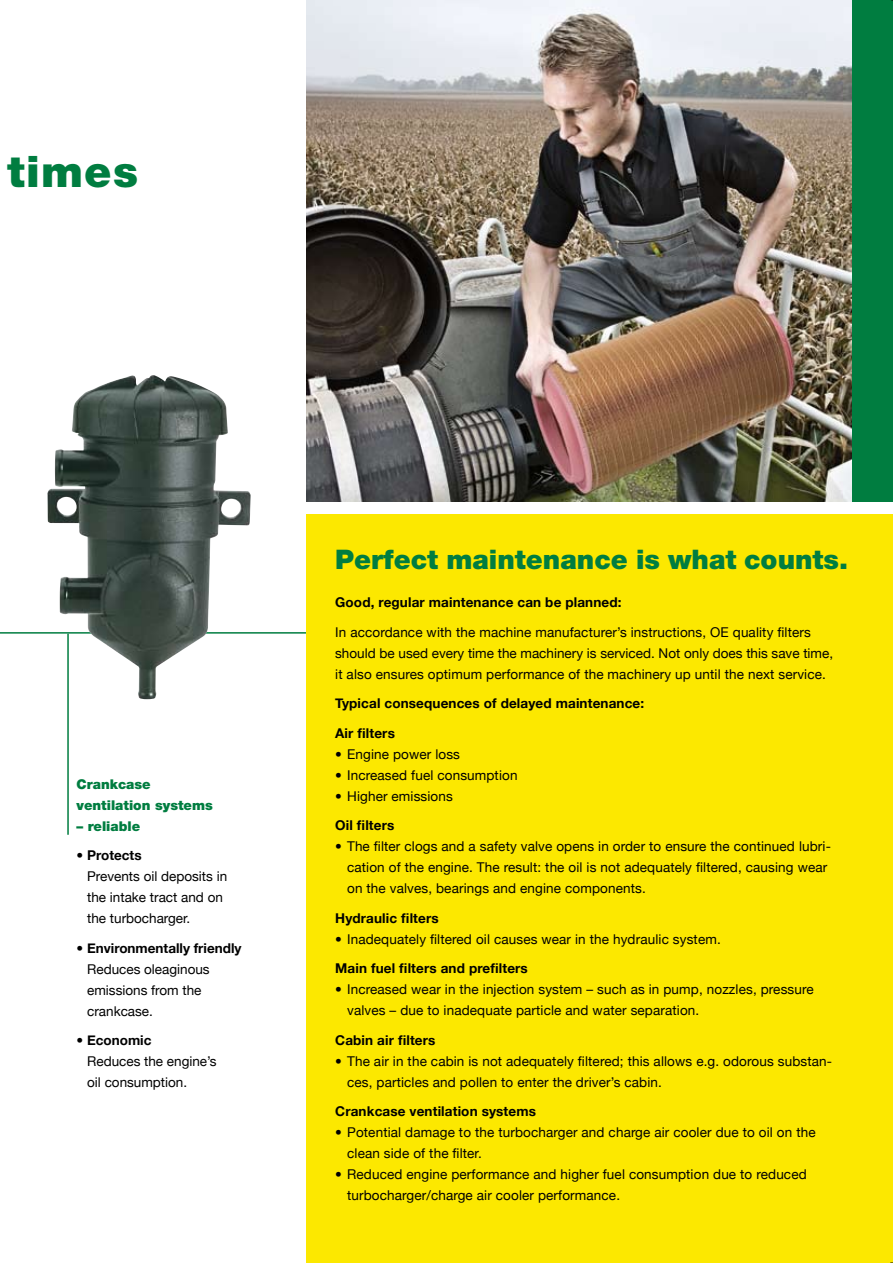
<style>
.page{position:relative;width:893px;height:1263px;background:#fff}
.page>*{position:absolute;margin:0;border:0;box-sizing:border-box;transform-origin:0 0}
.t1{font:900 43.5px "Helvetica Neue";letter-spacing:.03em;color:#007d40}
.t2{font:900 27px "Helvetica Neue";color:#007d40}
.t3{font:13.5px/21px "Helvetica Neue";letter-spacing:.01em;color:#000}
.t4{font:700 13.5px/29.5px "Helvetica Neue";letter-spacing:.01em;color:#000}
.t5{font:900 13.5px/21px "Helvetica Neue";color:#007d40}
</style>
<div class="page">
<hr style="left:0;top:632px;width:315px;height:2px;background:#007d40">
<div style="left:306px;top:514px;width:587px;height:749px;background:#fce800"></div>
<img style="left:306px;top:0;width:547px;height:502px">
<hr style="left:67px;top:634px;width:2px;height:201px;background:#007d40">
<div style="left:853px;top:0;width:40px;height:502px;background:#007d40"></div>
<img style="left:47px;top:375px;width:204px;height:324px">
<h1 class="t1" style="left:7px;top:145px;width:132px">times</h1>
<p class="t5" style="left:77px;top:773px;width:138px">Crankcase ventilation systems</p>
<p class="t5" style="left:77px;top:815px;width:65px">– reliable</p>
<p class="t4" style="left:77px;top:840px;width:67px">• Protects</p>
<p class="t3" style="left:87px;top:866px;width:142px">Prevents oil deposits in the intake tract and on the turbocharger.</p>
<p class="t4" style="left:77px;top:933px;width:166px">• Environmentally friendly</p>
<p class="t3" style="left:87px;top:958px;width:124px">Reduces oleaginous emissions from the crankcase.</p>
<p class="t4" style="left:77px;top:1025px;width:76px">• Economic</p>
<p class="t3" style="left:87px;top:1051px;width:131px">Reduces the engine’s oil consumption.</p>
<h2 class="t2" style="left:335px;top:544px;width:514px">Perfect maintenance is what counts.</h2>
<p class="t4" style="left:335px;top:587px;width:288px">Good, regular maintenance can be planned:</p>
<p class="t3" style="left:335px;top:621px;width:499px">In accordance with the machine manufacturer’s instructions, OE quality filters should be used every time the machinery is serviced. Not only does this save time, it also ensures optimum performance of the machinery up until the next service.</p>
<p class="t4" style="left:335px;top:688px;width:311px">Typical consequences of delayed maintenance:<br>Air filters</p>
<p class="t3" style="left:335px;top:743px;width:126px">• Engine power loss</p>
<p class="t3" style="left:335px;top:764px;width:184px">• Increased fuel consumption</p>
<p class="t3" style="left:335px;top:785px;width:119px">• Higher emissions</p>
<p class="t4" style="left:335px;top:810px;width:61px">Oil filters</p>
<p class="t3" style="left:347px;top:836px;width:485px;text-indent:-12px">• The filter clogs and a safety valve opens in order to ensure the continued lubri&shy;cation of the engine. The result: the oil is not adequately filtered, causing wear on the valves, bearings and engine components.</p>
<p class="t4" style="left:335px;top:903px;width:105px">Hydraulic filters</p>
<p class="t3" style="left:335px;top:928px;width:387px">• Inadequately filtered oil causes wear in the hydraulic system.</p>
<p class="t4" style="left:335px;top:953px;width:194px">Main fuel filters and prefilters</p>
<p class="t3" style="left:347px;top:979px;width:468px;text-indent:-12px">• Increased wear in the injection system – such as in pump, nozzles, pressure valves – due to inadequate particle and water separation.</p>
<p class="t4" style="left:335px;top:1025px;width:102px">Cabin air filters</p>
<p class="t3" style="left:347px;top:1050px;width:486px;text-indent:-12px">• The air in the cabin is not adequately filtered; this allows e.g. odorous substan&shy;ces, particles and pollen to enter the driver’s cabin.</p>
<p class="t4" style="left:335px;top:1096px;width:202px">Crankcase ventilation systems</p>
<p class="t3" style="left:347px;top:1122px;width:470px;text-indent:-12px">• Potential damage to the turbocharger and charge air cooler due to oil on the clean side of the filter.</p>
<p class="t3" style="left:347px;top:1164px;width:461px;text-indent:-12px">• Reduced engine performance and higher fuel consumption due to reduced turbocharger/charge air cooler performance.</p>
</div>
